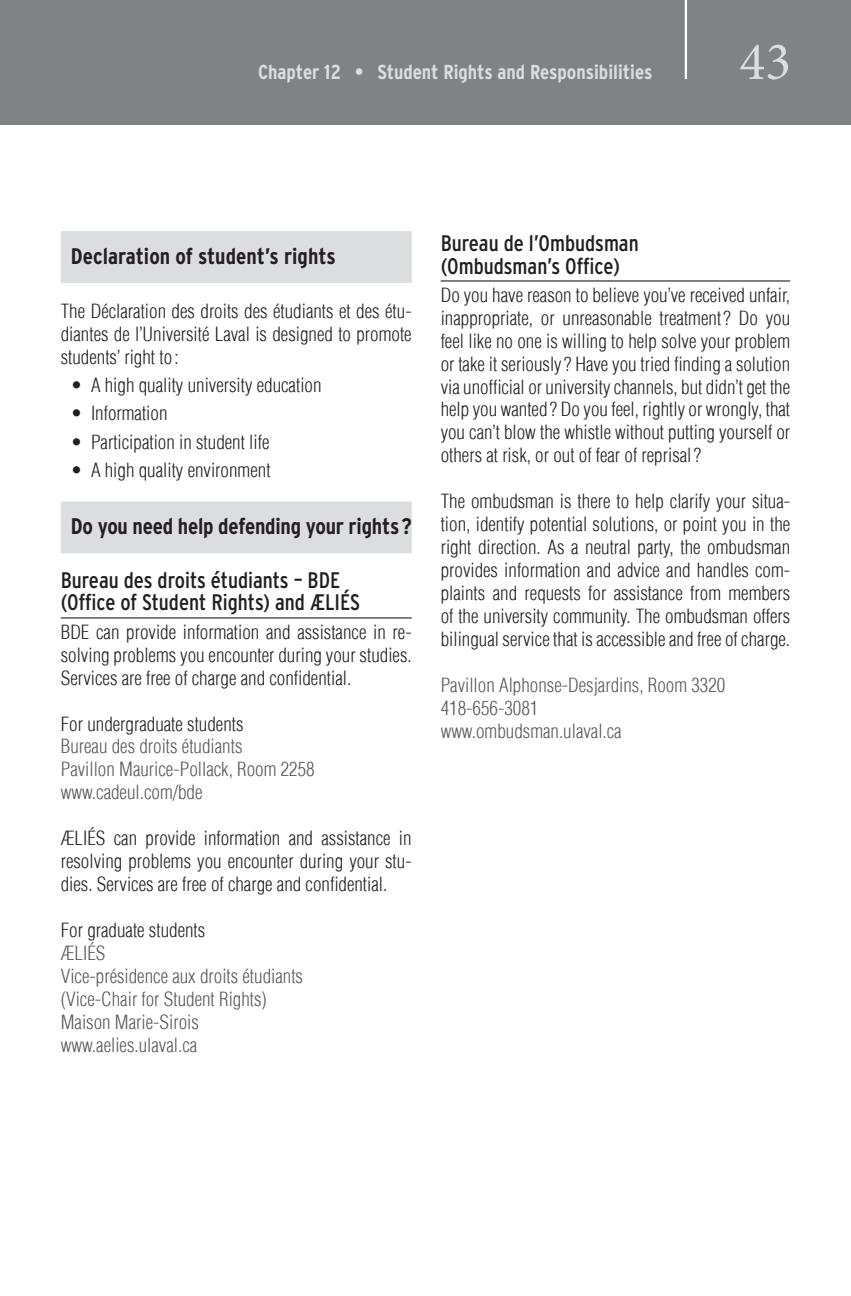
<style>
.page{position:relative;width:851px;height:1296px;background:#fff}
.page>*{position:absolute;margin:0;border:0;box-sizing:border-box;transform-origin:0 0}
.t1{font:54px "Minion Pro";color:#dcdddf}
.Titre_texte{font:700 condensed 22.5px "Interstate";letter-spacing:-.01em;color:#231f20}
.Sous_titre_texte_nex{font:condensed 22.5px/22.5px "Interstate";color:#231f20}
.Sous_titre_texte{font:condensed 22.5px/22.5px "Interstate";color:#231f20}
.t2{font:700 condensed 20.25px "Interstate";color:#dcdddf}
.Texte_courant{font:300 condensed 19.12px/22.9px "Helvetica LT";color:#231f20;text-align:justify}
.Adresse{font:300 condensed 19.12px/22.9px "Helvetica LT";color:#57585a}
.Puces{font:300 condensed 19.12px "Helvetica LT";color:#231f20}
</style>
<div class="page">
<div style="left:0;top:0;width:850px;height:125px;background:#808285"></div>
<hr style="left:684px;top:0;width:3px;height:79px;background:#fff">
<div style="left:61px;top:231px;width:350px;height:52px;background:#dcdddf"></div>
<div style="left:61px;top:502px;width:350px;height:51px;background:#dcdddf"></div>
<hr style="left:61px;top:617px;width:350px;height:2px;background:#231f20">
<hr style="left:440px;top:280px;width:350px;height:2px;background:#231f20">
<p class="t2" style="left:258px;top:61px;width:396px">Chapter 12 • Student Rights and Responsibilities</p>
<h1 class="t1" style="left:739px;top:26px;width:53px">43</h1>
<p class="Titre_texte" style="left:71px;top:243px;width:266px">Declaration of student’s rights</p>
<p class="Texte_courant" style="left:61px;top:300px;width:352px">The Déclaration des droits des étudiants et des étu&shy;diantes de l’Université Laval is designed to promote students’ right to :</p>
<p class="Puces" style="left:71px;top:373px;width:252px">• A high quality university education</p>
<p class="Puces" style="left:71px;top:402px;width:98px">• Information</p>
<p class="Puces" style="left:71px;top:430px;width:200px">• Participation in student life</p>
<p class="Puces" style="left:71px;top:458px;width:201px">• A high quality environment</p>
<p class="Titre_texte" style="left:71px;top:514px;width:342px">Do you need help defending your rights?</p>
<p class="Sous_titre_texte_nex" style="left:61px;top:569px;width:301px">Bureau des droits étudiants – BDE (Office of Student Rights) and ÆLIÉS</p>
<p class="Texte_courant" style="left:61px;top:620px;width:352px">BDE can provide information and assistance in re&shy;solving problems you encounter during your studies.<br>Services are free of charge and confidential.</p>
<p class="Texte_courant" style="left:61px;top:712px;width:184px">For undergraduate students</p>
<p class="Adresse" style="left:61px;top:735px;width:183px">Bureau des droits étudiants</p>
<p class="Adresse" style="left:61px;top:758px;width:255px">Pavillon Maurice-Pollack, Room 2258</p>
<p class="Adresse" style="left:61px;top:781px;width:143px">www.cadeul.com/bde</p>
<p class="Texte_courant" style="left:61px;top:827px;width:352px">ÆLIÉS can provide information and assistance in resolving problems you encounter during your stu&shy;dies. Services are free of charge and confidential.</p>
<p class="Texte_courant" style="left:61px;top:919px;width:146px">For graduate students</p>
<p class="Adresse" style="left:61px;top:941px;width:46px">ÆLIÉS</p>
<p class="Adresse" style="left:61px;top:964px;width:244px">Vice-présidence aux droits étudiants (Vice-Chair for Student Rights)</p>
<p class="Adresse" style="left:61px;top:1010px;width:140px">Maison Marie-Sirois</p>
<p class="Adresse" style="left:61px;top:1033px;width:138px">www.aelies.ulaval.ca</p>
<p class="Sous_titre_texte" style="left:440px;top:232px;width:199px">Bureau de l’Ombudsman (Ombudsman’s Office)</p>
<p class="Texte_courant" style="left:440px;top:283px;width:351px">Do you have reason to believe you’ve received unfair, inappropriate, or unreasonable treatment? Do you feel like no one is willing to help solve your problem or take it seriously? Have you tried finding a solution via unofficial or university channels, but didn’t get the help you wanted ? Do you feel, rightly or wrongly, that you can’t blow the whistle without putting yourself or others at risk, or out of fear of reprisal?</p>
<p class="Texte_courant" style="left:440px;top:490px;width:351px">The ombudsman is there to help clarify your situa&shy;tion, identify potential solutions, or point you in the right direction. As a neutral party, the ombudsman provides information and advice and handles com&shy;plaints and requests for assistance from members of the university community. The ombudsman offers bilingual service that is accessible and free of charge.</p>
<p class="Adresse" style="left:440px;top:673px;width:286px">Pavillon Alphonse-Desjardins, Room 3320</p>
<p class="Adresse" style="left:440px;top:696px;width:99px">418-656-3081</p>
<p class="Adresse" style="left:440px;top:719px;width:182px">www.ombudsman.ulaval.ca</p>
</div>
